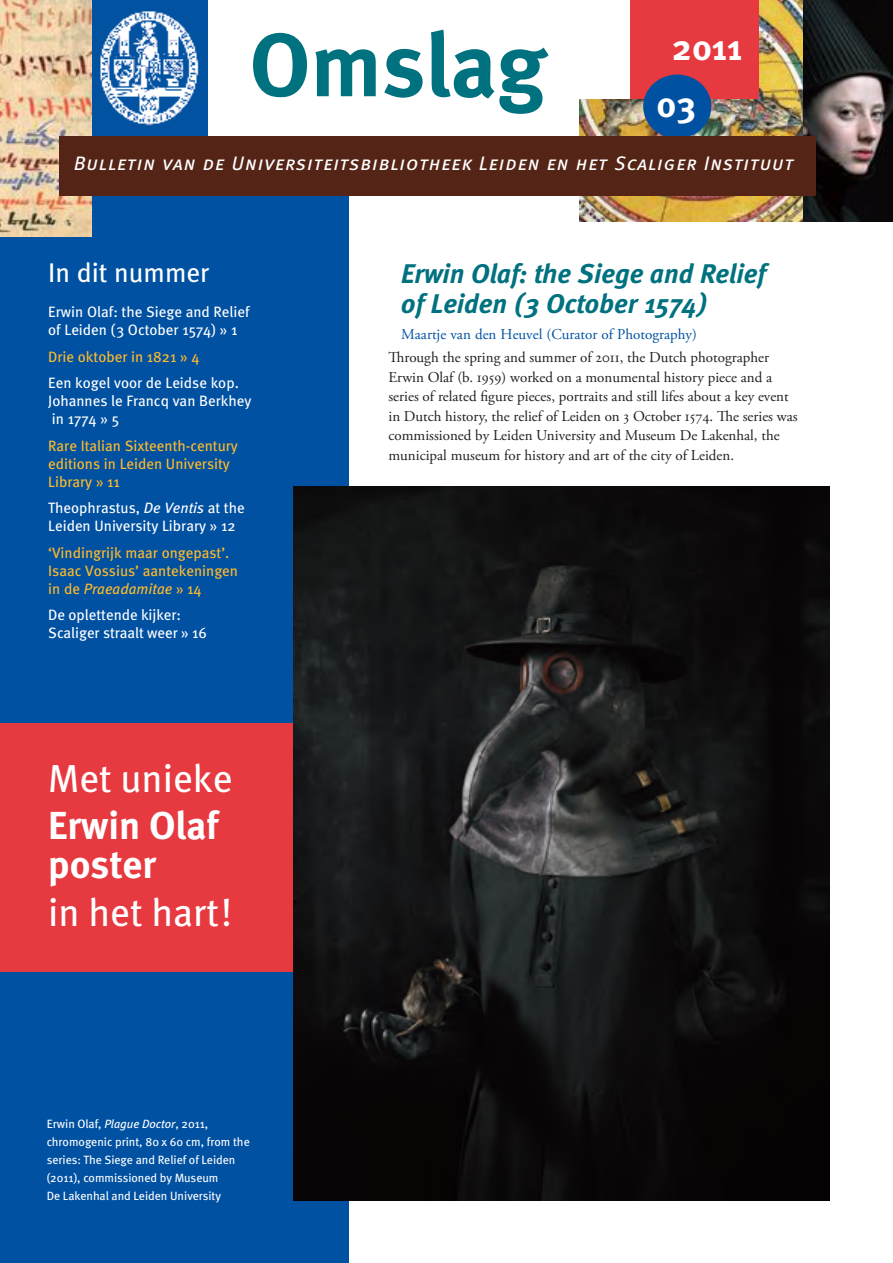
<style>
.page{position:relative;width:893px;height:1263px;background:#fff}
.page>*{position:absolute;margin:0;border:0;box-sizing:border-box;transform-origin:0 0}
.t1{font:700 90px "Meta";color:#00717f}
.t2{font:39px "Meta";color:#fff}
.t3{font:700 39px/39px "Meta";color:#fff}
.t4{font:700 36px/56.2px "Meta";color:#fff}
.t5{font:italic 700 27px/30px "Meta";color:#00717f}
.t6{font:27px "Meta";color:#fff}
.t7{font:19.5px "Meta Book Italic Caps";letter-spacing:.05em;color:#fff}
.t8{font:15px/19.5px "Adobe Garamond Pro";color:#241f1f}
.t9{font:15px/18px "Meta";color:#fff}
.t10{font:15px/18px "Meta";color:#ffbb2b}
.t11{font:15px "Adobe Garamond Pro";color:#0051a2}
.t12{font:12px/18px "Meta";color:#fff}
.s1{font-style:italic}
</style>
<div class="page">
<div style="left:0;top:161px;width:349px;height:1102px;background:#0051a2"></div>
<img style="left:92px;top:0;width:116px;height:136px">
<img style="left:580px;top:0;width:223px;height:221px">
<div style="left:630px;top:0;width:128px;height:99px;background:#e63a40"></div>
<img style="left:803px;top:0;width:90px;height:221px">
<div style="left:643px;top:75px;width:68px;height:63px;background:#0051a2;border-radius:50%"></div>
<div style="left:564px;top:0;width:66px;height:99px;background:#fff"></div>
<img style="left:0;top:0;width:92px;height:237px">
<div style="left:60px;top:136px;width:756px;height:60px;background:#542416"></div>
<div style="left:0;top:724px;width:294px;height:248px;background:#e63a40"></div>
<img style="left:294px;top:487px;width:535px;height:713px">
<h1 class="t1" style="left:249px;top:8px;width:298px">Omslag</h1>
<h3 class="t4" style="left:657px;top:19px;width:87px;text-indent:15px">2011<br>03</h3>
<h3 class="t7" style="left:74px;top:151px;width:721px">Bulletin van de Universiteitsbibliotheek Leiden en het Scaliger Instituut</h3>
<h3 class="t6" style="left:48px;top:255px;width:163px">In dit nummer</h3>
<p class="t9" style="left:48px;top:303px;width:203px">Erwin Olaf: the Siege and Relief of Leiden (3 October 1574) » 1</p>
<p class="t10" style="left:48px;top:347px;width:153px">Drie oktober in 1821 » 4</p>
<p class="t9" style="left:48px;top:374px;width:205px">Een kogel voor de Leidse kop.<br>Johannes le Francq van Berkhey in 1774 » 5</p>
<p class="t10" style="left:48px;top:436px;width:191px">Rare Italian Sixteenth-century editions in Leiden University<br>Library » 11</p>
<p class="t9" style="left:48px;top:499px;width:198px">Theophrastus, <span class="s1">De Ventis</span> at the<br>Leiden University Library » 12</p>
<p class="t10" style="left:48px;top:543px;width:191px">‘Vindingrijk maar ongepast’.<br>Isaac Vossius’ aantekeningen in de <span class="s1">Praeadamitae</span> » 14</p>
<p class="t9" style="left:48px;top:606px;width:160px">De oplettende kijker:<br>Scaliger straalt weer » 16</p>
<h2 class="t2" style="left:48px;top:754px;width:186px">Met unieke</h2>
<h2 class="t3" style="left:48px;top:805px;width:172px">Erwin Olaf poster</h2>
<h2 class="t2" style="left:48px;top:888px;width:185px">in het hart!</h2>
<p class="t12" style="left:47px;top:1114px;width:204px">Erwin Olaf, <span class="s1">Plague Doctor</span>, 2011, chromogenic print, 80 x 60 cm, from the series: The Siege and Relief of Leiden (2011), commissioned by Museum<br>De Lakenhal and Leiden University</p>
<h3 class="t5" style="left:401px;top:258px;width:366px">Erwin Olaf: the Siege and Relief of Leiden (3 October 1574)</h3>
<p class="t11" style="left:401px;top:325px;width:297px">Maartje van den Heuvel (Curator of Photography)</p>
<p class="t8" style="left:388px;top:348px;width:411px">Through the spring and summer of 2011, the Dutch photographer Erwin Olaf (b. 1959) worked on a monumental history piece and a series of related figure pieces, portraits and still lifes about a key event in Dutch history, the relief of Leiden on 3 October 1574. The series was commissioned by Leiden University and Museum De Lakenhal, the municipal museum for history and art of the city of Leiden.</p>
</div>
